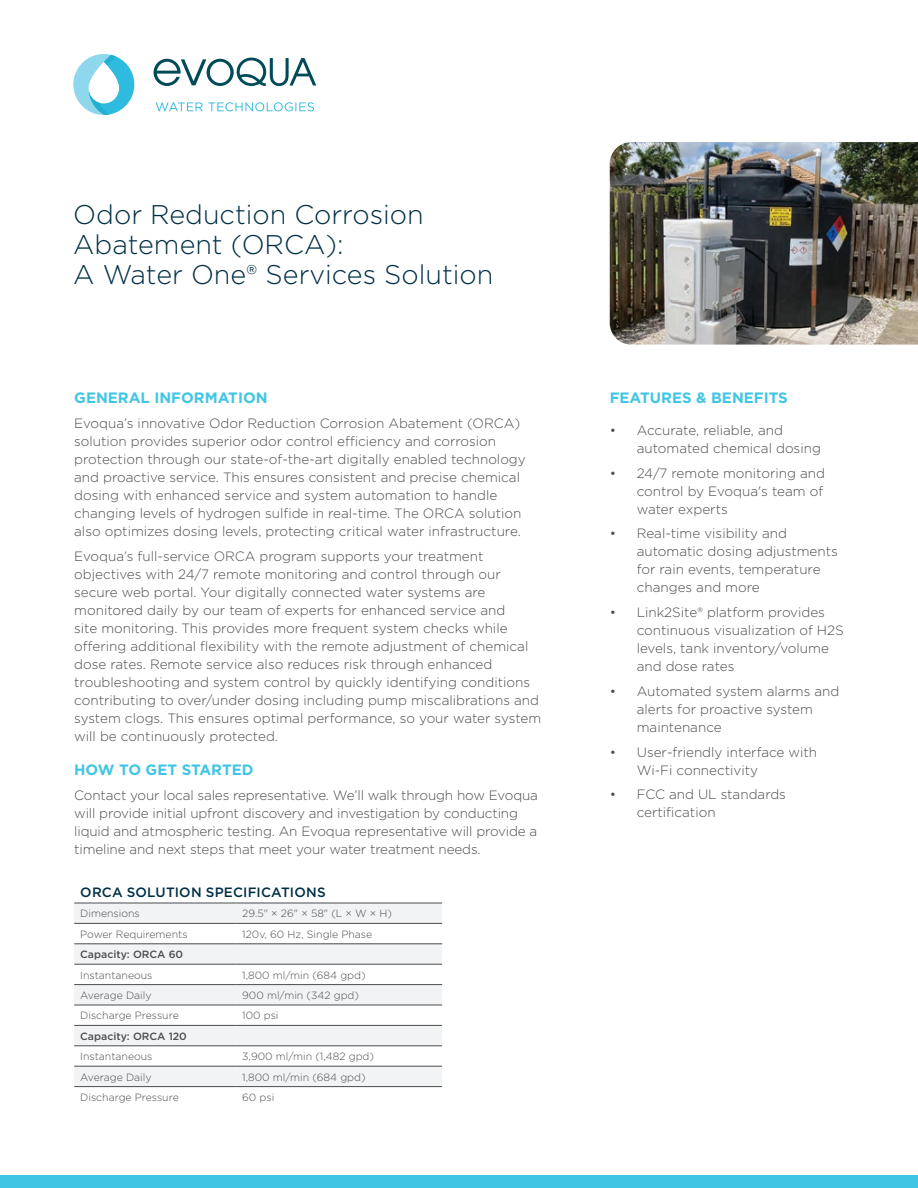
<style>
.page{position:relative;width:918px;height:1188px;background:#fff}
.page>*{position:absolute;margin:0;border:0;box-sizing:border-box;transform-origin:0 0}
.Headline{font:300 27px/30px "Gotham";color:#002f45}
.Subhead{font:700 15px "Gotham";color:#41c5e5}
.Body_text_-_last{font:300 13.5px/18px "Gotham";color:#4b4c4d}
.Body_text{font:300 13.5px/18px "Gotham";color:#4b4c4d}
.Table___Chart___Grap{font:500 13.5px "Gotham";letter-spacing:.015em;color:#002f45}
.Table_Text{font:300 10.5px "Gotham";color:#4b4c4d}
.Table_Subhead{font:500 10.5px "Gotham";color:#4b4c4d}
</style>
<div class="page">
<div style="left:0;top:1175px;width:918px;height:13px;background:#41c5e5"></div>
<svg style="left:154px;top:58px;width:162px;height:28px"></svg>
<svg style="left:156px;top:102px;width:46px;height:9px"></svg>
<svg style="left:208px;top:102px;width:106px;height:9px"></svg>
<svg style="left:73px;top:54px;width:61px;height:61px"></svg>
<img style="left:610px;top:142px;width:308px;height:203px">
<svg style="left:74px;top:904px;width:368px;height:182px;fill:#f2f3f4"></svg>
<hr style="left:74px;top:903px;width:162px;height:1px;background:#4b4c4d">
<hr style="left:236px;top:903px;width:206px;height:1px;background:#4b4c4d">
<hr style="left:74px;top:923px;width:162px;height:1px;background:#4b4c4d">
<hr style="left:236px;top:923px;width:206px;height:1px;background:#4b4c4d">
<hr style="left:74px;top:944px;width:162px;height:1px;background:#4b4c4d">
<hr style="left:236px;top:944px;width:206px;height:1px;background:#4b4c4d">
<hr style="left:74px;top:964px;width:162px;height:1px;background:#4b4c4d">
<hr style="left:236px;top:964px;width:206px;height:1px;background:#4b4c4d">
<hr style="left:74px;top:984px;width:162px;height:1px;background:#4b4c4d">
<hr style="left:236px;top:984px;width:206px;height:1px;background:#4b4c4d">
<hr style="left:74px;top:1005px;width:162px;height:1px;background:#4b4c4d">
<hr style="left:236px;top:1005px;width:206px;height:1px;background:#4b4c4d">
<hr style="left:74px;top:1025px;width:162px;height:1px;background:#4b4c4d">
<hr style="left:236px;top:1025px;width:206px;height:1px;background:#4b4c4d">
<hr style="left:74px;top:1046px;width:162px;height:1px;background:#4b4c4d">
<hr style="left:236px;top:1046px;width:206px;height:1px;background:#4b4c4d">
<hr style="left:74px;top:1066px;width:162px;height:1px;background:#4b4c4d">
<hr style="left:236px;top:1066px;width:206px;height:1px;background:#4b4c4d">
<hr style="left:74px;top:1086px;width:162px;height:1px;background:#4b4c4d">
<hr style="left:236px;top:1086px;width:206px;height:1px;background:#4b4c4d">
<p class="Headline" style="left:73px;top:199px;width:422px">Odor Reduction Corrosion<br>Abatement (ORCA):<br>A Water One® Services Solution</p>
<p class="Subhead" style="left:74px;top:388px;width:195px">GENERAL INFORMATION</p>
<p class="Body_text" style="left:74px;top:414px;width:453px">Evoqua’s innovative Odor Reduction Corrosion Abatement (ORCA) solution provides superior odor control efficiency and corrosion protection through our state-of-the-art digitally enabled technology and proactive service. This ensures consistent and precise chemical dosing with enhanced service and system automation to handle changing levels of hydrogen sulfide in real-time. The ORCA solution also optimizes dosing levels, protecting critical water infrastructure.</p>
<p class="Body_text_-_last" style="left:74px;top:547px;width:469px">Evoqua’s full-service ORCA program supports your treatment objectives with 24/7 remote monitoring and control through our secure web portal. Your digitally connected water systems are monitored daily by our team of experts for enhanced service and<br>site monitoring. This provides more frequent system checks while offering additional flexibility with the remote adjustment of chemical dose rates. Remote service also reduces risk through enhanced troubleshooting and system control by quickly identifying conditions contributing to over/under dosing including pump miscalibrations and system clogs. This ensures optimal performance, so your water system will be continuously protected.</p>
<p class="Subhead" style="left:74px;top:760px;width:181px">HOW TO GET STARTED</p>
<p class="Body_text_-_last" style="left:74px;top:786px;width:465px">Contact your local sales representative. We’ll walk through how Evoqua will provide initial upfront discovery and investigation by conducting liquid and atmospheric testing. An Evoqua representative will provide a timeline and next steps that meet your water treatment needs.</p>
<p class="Table___Chart___Grap" style="left:80px;top:883px;width:247px">ORCA SOLUTION SPECIFICATIONS</p>
<p class="Table_Text" style="left:80px;top:907px;width:61px">Dimensions</p>
<p class="Table_Text" style="left:242px;top:907px;width:151px">29.5" × 26" × 58" (L × W × H)</p>
<p class="Table_Text" style="left:80px;top:927px;width:109px">Power Requirements</p>
<p class="Table_Text" style="left:242px;top:927px;width:132px">120v, 60 Hz, Single Phase</p>
<p class="Table_Subhead" style="left:80px;top:948px;width:104px">Capacity: ORCA 60</p>
<p class="Table_Text" style="left:80px;top:968px;width:74px">Instantaneous</p>
<p class="Table_Text" style="left:242px;top:968px;width:125px">1,800 ml/min (684 gpd)</p>
<p class="Table_Text" style="left:80px;top:989px;width:73px">Average Daily</p>
<p class="Table_Text" style="left:242px;top:989px;width:118px">900 ml/min (342 gpd)</p>
<p class="Table_Text" style="left:80px;top:1009px;width:100px">Discharge Pressure</p>
<p class="Table_Text" style="left:242px;top:1009px;width:38px">100 psi</p>
<p class="Table_Subhead" style="left:80px;top:1029px;width:108px">Capacity: ORCA 120</p>
<p class="Table_Text" style="left:80px;top:1050px;width:74px">Instantaneous</p>
<p class="Table_Text" style="left:242px;top:1050px;width:133px">3,900 ml/min (1,482 gpd)</p>
<p class="Table_Text" style="left:80px;top:1070px;width:73px">Average Daily</p>
<p class="Table_Text" style="left:242px;top:1070px;width:125px">1,800 ml/min (684 gpd)</p>
<p class="Table_Text" style="left:80px;top:1091px;width:100px">Discharge Pressure</p>
<p class="Table_Text" style="left:242px;top:1091px;width:34px">60 psi</p>
<p class="Subhead" style="left:610px;top:388px;width:180px">FEATURES &amp; BENEFITS</p>
<p class="Body_text_-_last" style="left:637px;top:421px;width:186px;text-indent:-27px">• Accurate, reliable, and automated chemical dosing</p>
<p class="Body_text_-_last" style="left:637px;top:464px;width:190px;text-indent:-27px">• 24/7 remote monitoring and control by Evoqua's team of water experts</p>
<p class="Body_text_-_last" style="left:637px;top:524px;width:203px;text-indent:-27px">• Real-time visibility and automatic dosing adjustments for rain events, temperature changes and more</p>
<p class="Body_text_-_last" style="left:637px;top:603px;width:209px;text-indent:-27px">• Link2Site® platform provides continuous visualization of H2S levels, tank inventory/volume and dose rates</p>
<p class="Body_text_-_last" style="left:637px;top:682px;width:204px;text-indent:-27px">• Automated system alarms and alerts for proactive system maintenance</p>
<p class="Body_text_-_last" style="left:637px;top:743px;width:182px;text-indent:-27px">• User-friendly interface with<br>Wi-Fi connectivity</p>
<p class="Body_text_-_last" style="left:637px;top:785px;width:151px;text-indent:-27px">• FCC and UL standards certification</p>
</div>
